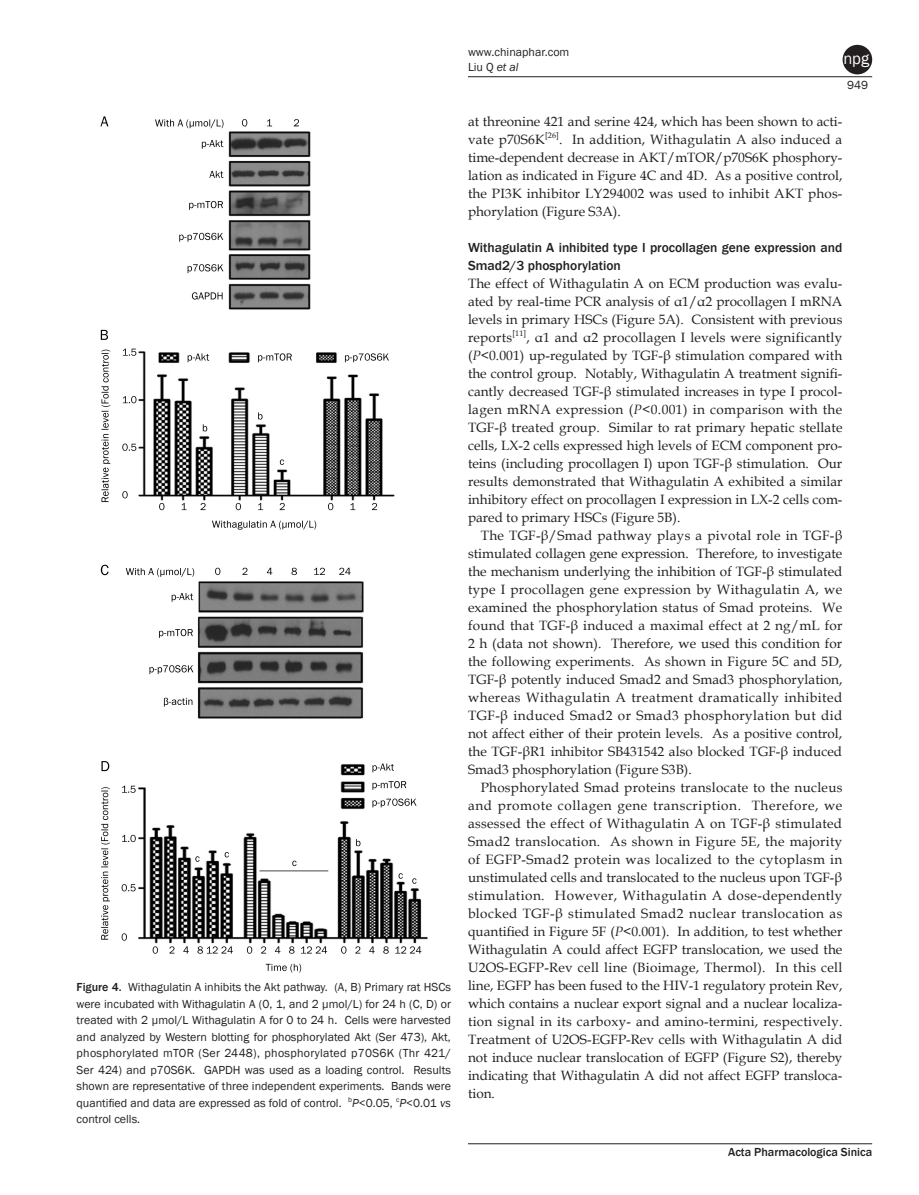
<style>
.page{position:relative;width:919px;height:1195px;background:#fff}
.page>*{position:absolute;margin:0;border:0;box-sizing:border-box;transform-origin:0 0}
.t1{font:16.5px "Franklin Gothic";color:#fff}
.t2{font:13.5px/18px "Book Antiqua";color:#231f20;text-align:justify}
.t3{font:500 13.5px/18px "Franklin Gothic";color:#231f20}
.t4{font:12px/16.5px "Franklin Gothic";color:#231f20}
.t5{font:500 12px "Franklin Gothic";color:#231f20}
.s1{font-weight:500}
.s2{font-style:italic}
</style>
<div class="page">
<hr style="left:468px;top:76px;width:404px;height:1px;background:#231f20">
<hr style="left:468px;top:1143px;width:404px;height:1px;background:#231f20">
<div style="left:842px;top:45px;width:30px;height:29px;background:#231f20;border-radius:50%"></div>
<img style="left:100px;top:116px;width:328px;height:857px">
<p class="t4" style="left:77px;top:979px;width:376px;text-align:justify"><span class="s1">Figure 4.</span> Withagulatin A inhibits the Akt pathway. (A, B) Primary rat HSCs were incubated with Withagulatin A (0, 1, and 2 µmol/L) for 24 h (C, D) or treated with 2 µmol/L Withagulatin A for 0 to 24 h. Cells were harvested and analyzed by western blotting for phosphorylated Akt (Ser 473), Akt, phosphorylated mTOR (Ser 2448), phosphorylated p70S6K (Thr 421/ Ser 424) and p70S6K. GAPDH was used as a loading control. Results shown are representative of three independent experiments. Bands were quantified and data are expressed as fold of control. <sup>b</sup><span class="s2">P</span>&lt;0.05, <sup>c</sup><span class="s2">P</span>&lt;0.01 <span class="s2">vs </span>control cells.</p>
<p class="t4" style="left:468px;top:45px;width:103px;line-height:15px">www.chinaphar.com<br>Liu Q <span class="s2">et al</span></p>
<p class="t1" style="left:843px;top:48px;width:27px">npg</p>
<p class="t4" style="left:847px;top:77px;width:23px">949</p>
<p class="t2" style="left:468px;top:112px;width:376px">at threonine 421 and serine 424, which has been shown to acti&shy;vate p70S6K<sup>[26]</sup>. In addition, Withagulatin A also induced a time-dependent decrease in AKT/mTOR/p70S6K phosphory&shy;lation as indicated in Figure 4C and 4D. As a positive control, the PI3K inhibitor LY294002 was used to inhibit AKT phos&shy;phorylation (Figure S3A).</p>
<p class="t3" style="left:468px;top:239px;width:376px">Withagulatin A inhibited type I procollagen gene expression and<br>Smad2/3 phosphorylation</p>
<p class="t2" style="left:468px;top:274px;width:376px">The effect of Withagulatin A on ECM production was evalu&shy;ated by real-time PCR analysis of α1/α2 procollagen I mRNA levels in primary HSCs (Figure 5A). Consistent with previous reports<sup>[11]</sup>, α1 and α2 procollagen I levels were significantly (<span class="s2">P</span>&lt;0.001) up-regulated by TGF-β stimulation compared with the control group. Notably, Withagulatin A treatment signifi&shy;cantly decreased TGF-β stimulated increases in type I procol&shy;lagen mRNA expression (<span class="s2">P</span>&lt;0.001) in comparison with the TGF-β treated group. Similar to rat primary hepatic stellate cells, LX-2 cells expressed high levels of ECM component pro&shy;teins (including procollagen I) upon TGF-β stimulation. Our results demonstrated that Withagulatin A exhibited a similar inhibitory effect on procollagen I expression in LX-2 cells com&shy;pared to primary HSCs (Figure 5B).</p>
<p class="t2" style="left:468px;top:526px;width:376px;text-indent:13px">The TGF-β/Smad pathway plays a pivotal role in TGF-β stimulated collagen gene expression. Therefore, to investigate the mechanism underlying the inhibition of TGF-β stimulated type I procollagen gene expression by Withagulatin A, we examined the phosphorylation status of Smad proteins. We found that TGF-β induced a maximal effect at 2 ng/mL for 2 h (data not shown). Therefore, we used this condition for the following experiments. As shown in Figure 5C and 5D, TGF-β potently induced Smad2 and Smad3 phosphorylation, whereas Withagulatin A treatment dramatically inhibited TGF-β induced Smad2 or Smad3 phosphorylation but did not affect either of their protein levels. As a positive control, the TGF-βR1 inhibitor SB431542 also blocked TGF-β induced Smad3 phosphorylation (Figure S3B).</p>
<p class="t2" style="left:468px;top:778px;width:376px;text-indent:13px">Phosphorylated Smad proteins translocate to the nucleus and promote collagen gene transcription. Therefore, we assessed the effect of Withagulatin A on TGF-β stimulated Smad2 translocation. As shown in Figure 5E, the majority of EGFP-Smad2 protein was localized to the cytoplasm in unstimulated cells and translocated to the nucleus upon TGF-β stimulation. However, Withagulatin A dose-dependently blocked TGF-β stimulated Smad2 nuclear translocation as quantified in Figure 5F (<span class="s2">P</span>&lt;0.001). In addition, to test whether Withagulatin A could affect EGFP translocation, we used the U2OS-EGFP-Rev cell line (Bioimage, Thermol). In this cell line, EGFP has been fused to the HIV-1 regulatory protein Rev, which contains a nuclear export signal and a nuclear localiza&shy;tion signal in its carboxy- and amino-termini, respectively.<br>Treatment of U2OS-EGFP-Rev cells with Withagulatin A did not induce nuclear translocation of EGFP (Figure S2), thereby indicating that Withagulatin A did not affect EGFP transloca&shy;tion.</p>
<p class="t5" style="left:728px;top:1144px;width:145px">Acta Pharmacologica Sinica</p>
</div>
